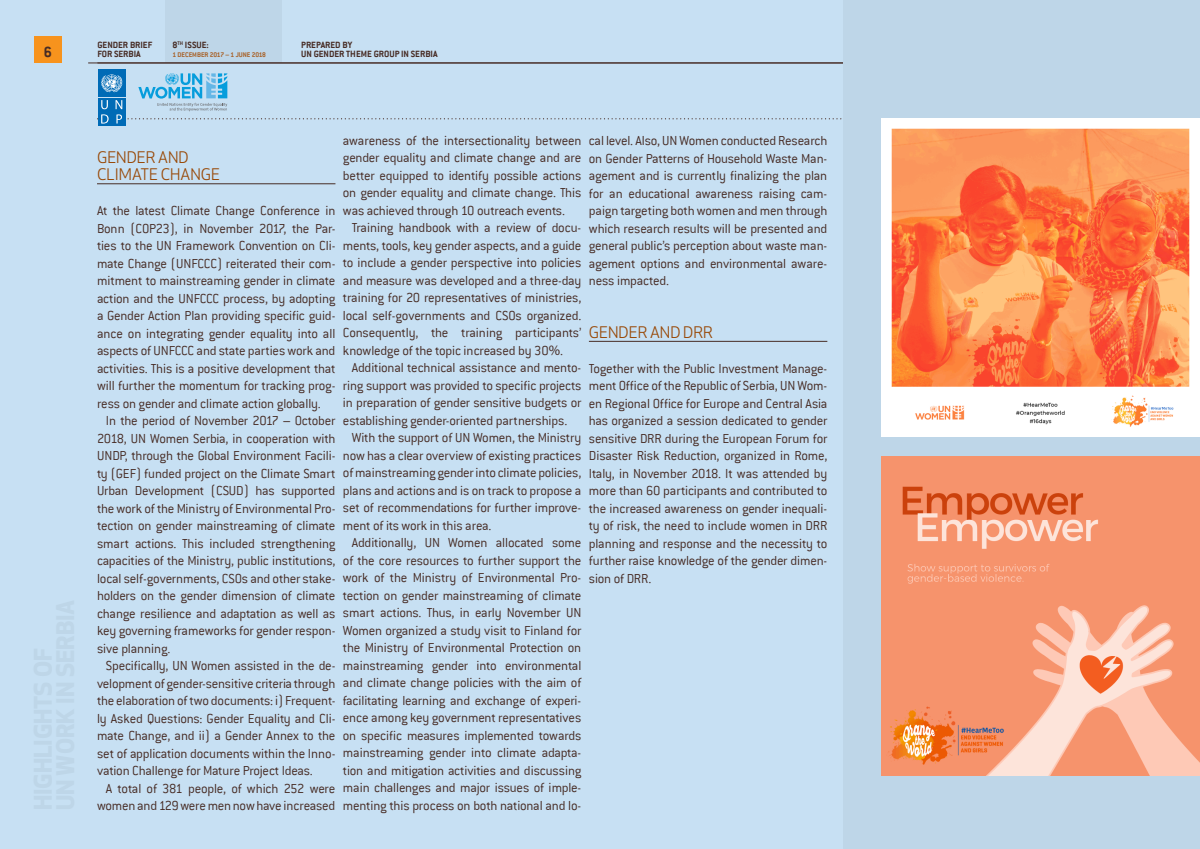
<style>
.page{position:relative;width:1200px;height:849px;background:#fff}
.page>*{position:absolute;margin:0;border:0;box-sizing:border-box;transform-origin:0 0}
.t1{font:16.25px "Conduit ITCCE Bold";color:#472c25}
.t2{font:15.62px/17.5px "Apex New";color:#984806}
.t3{font:14.38px/17.5px "Conduit ITCCE Light";letter-spacing:-.015em;color:#472c25;text-align:justify}
.t4{font:10px/8.8px "Conduit ITCCE Bold";color:#472c25}
.t5{font:7.5px "Conduit ITCCE Bold";letter-spacing:-.005em;color:#a8632b}
.s1{font-family:"Myriad Pro"}
</style>
<div class="page">
<div style="left:0;top:0;width:1199px;height:849px;background:#c7e0f3"></div>
<div style="left:34px;top:36px;width:28px;height:27px;background:#f7931d"></div>
<div style="left:166px;top:0;width:116px;height:63px;background:#bed6e8"></div>
<hr style="left:97px;top:184px;width:238px;height:1px;background:#472c25">
<hr style="left:589px;top:341px;width:238px;height:1px;background:#472c25">
<div style="left:112px;top:112px;width:14px;height:14px;background:#006bb6"></div>
<div style="left:98px;top:112px;width:13px;height:14px;background:#006bb6"></div>
<div style="left:98px;top:69px;width:28px;height:28px;background:#006bb6"></div>
<svg style="left:98px;top:73px;width:746px;height:51px"></svg>
<hr style="left:88px;top:63px;width:1090px;height:1px;background:#472c25">
<div style="left:844px;top:0;width:356px;height:849px;background:#bed6e8"></div>
<img style="left:881px;top:118px;width:319px;height:319px">
<img style="left:881px;top:457px;width:319px;height:318px">
<p class="t1" style="left:44px;top:42px;width:10px">6</p>
<p class="t4" style="left:97px;top:40px;width:56px">GENDER BRIEF<br>FOR SERBIA</p>
<p class="t4" style="left:172px;top:40px;width:38px">8<sup>TH</sup> ISSUE:</p>
<p class="t5" style="left:172px;top:50px;width:95px">1 DECEMBER 2017 – 1 JUNE 2018</p>
<p class="t4" style="left:301px;top:40px;width:138px">PREPARED BY<br>UN GENDER THEME GROUP IN SERBIA</p>
<p class="t3" style="left:343px;top:132px;width:240px">awareness of the intersectionality between gender equality and climate change and are better equipped to identify possible actions on gender equality and climate change. This was achieved through 10 outreach events.</p>
<p class="t3" style="left:343px;top:219px;width:240px;text-indent:9px">Training handbook with a review of docu&shy;ments, tools, key gender aspects, and a guide to include a gender perspective into policies and measure was developed and a three-day training for 20 representatives of ministries, local self-governments and CSOs organized.<br>Consequently, the training participants’ knowledge of the topic increased by 30<span class="s1">%</span>.</p>
<p class="t3" style="left:352px;top:359px;width:231px">Additional technical assistance and mento-</p>
<p class="t3" style="left:343px;top:377px;width:240px">ring support was provided to specific projects</p>
<p class="t3" style="left:343px;top:394px;width:240px">in preparation of gender sensitive budgets or</p>
<p class="t3" style="left:343px;top:412px;width:226px">establishing gender-oriented partnerships.</p>
<p class="t3" style="left:352px;top:429px;width:231px">With the support of UN Women, the Ministry</p>
<p class="t3" style="left:343px;top:446px;width:240px">now has a clear overview of existing practices</p>
<p class="t3" style="left:343px;top:464px;width:240px">of mainstreaming gender into climate policies,</p>
<p class="t3" style="left:343px;top:481px;width:240px">plans and actions and is on track to propose a</p>
<p class="t3" style="left:343px;top:499px;width:240px">set of recommendations for further improve-</p>
<p class="t3" style="left:343px;top:516px;width:150px">ment of its work in this area.</p>
<p class="t3" style="left:352px;top:534px;width:231px">Additionally, UN Women allocated some</p>
<p class="t3" style="left:343px;top:551px;width:240px">of the core resources to further support the</p>
<p class="t3" style="left:343px;top:569px;width:240px">work of the Ministry of Environmental Pro-</p>
<p class="t3" style="left:343px;top:586px;width:240px">tection on gender mainstreaming of climate</p>
<p class="t3" style="left:343px;top:604px;width:240px">smart actions. Thus, in early November UN</p>
<p class="t3" style="left:343px;top:621px;width:240px">Women organized a study visit to Finland for</p>
<p class="t3" style="left:343px;top:639px;width:240px">the Ministry of Environmental Protection on</p>
<p class="t3" style="left:343px;top:656px;width:240px">mainstreaming gender into environmental</p>
<p class="t3" style="left:343px;top:674px;width:240px">and climate change policies with the aim of</p>
<p class="t3" style="left:343px;top:691px;width:240px">facilitating learning and exchange of experi-</p>
<p class="t3" style="left:343px;top:709px;width:240px">ence among key government representatives</p>
<p class="t3" style="left:343px;top:726px;width:240px">on specific measures implemented towards</p>
<p class="t3" style="left:343px;top:744px;width:240px">mainstreaming gender into climate adapta-</p>
<p class="t3" style="left:343px;top:761px;width:240px">tion and mitigation activities and discussing</p>
<p class="t3" style="left:343px;top:779px;width:240px">main challenges and major issues of imple-</p>
<p class="t3" style="left:343px;top:796px;width:240px">menting this process on both national and lo-</p>
<p class="t3" style="left:589px;top:132px;width:240px">cal level. Also, UN Women conducted Research on Gender Patterns of Household Waste Man&shy;agement and is currently finalizing the plan for an educational awareness raising cam&shy;paign targeting both women and men through which research results will be presented and general public’s perception about waste man&shy;agement options and environmental aware&shy;ness impacted.</p>
<p class="t2" style="left:589px;top:323px;width:126px">GENDER AND DRR</p>
<p class="t3" style="left:589px;top:359px;width:240px">Together with the Public Investment Manage&shy;ment Office of the Republic of Serbia, UN Wom&shy;en Regional Office for Europe and Central Asia has organized a session dedicated to gender sensitive DRR during the European Forum for Disaster Risk Reduction, organized in Rome, Italy, in November 2018. It was attended by more than 60 participants and contributed to the increased awareness on gender inequali&shy;ty of risk, the need to include women in DRR planning and response and the necessity to further raise knowledge of the gender dimen&shy;sion of DRR.</p>
<p class="t2" style="left:97px;top:148px;width:125px">GENDER AND<br>CLIMATE CHANGE</p>
<p class="t3" style="left:97px;top:202px;width:240px">At the latest Climate Change Conference in Bonn (COP23), in November 2017, the Par&shy;ties to the UN Framework Convention on Cli&shy;mate Change (UNFCCC) reiterated their com&shy;mitment to mainstreaming gender in climate action and the UNFCCC process, by adopting a Gender Action Plan providing specific guid&shy;ance on integrating gender equality into all aspects of UNFCCC and state parties work and activities. This is a positive development that will further the momentum for tracking prog&shy;ress on gender and climate action globally.</p>
<p class="t3" style="left:97px;top:412px;width:240px;text-indent:9px">In the period of November 2017 – October 2018, UN Women Serbia, in cooperation with UNDP, through the Global Environment Facili&shy;ty (GEF) funded project on the Climate Smart Urban Development (CSUD) has supported the work of the Ministry of Environmental Pro&shy;tection on gender mainstreaming of climate smart actions. This included strengthening capacities of the Ministry, public institutions, local self-governments, CSOs and other stake&shy;holders on the gender dimension of climate change resilience and adaptation as well as key governing frameworks for gender respon&shy;sive planning.</p>
<p class="t3" style="left:97px;top:657px;width:240px;text-indent:9px">Specifically, UN Women assisted in the de&shy;velopment of gender-sensitive criteria through the elaboration of two documents: i) Frequent&shy;ly Asked Questions: Gender Equality and Cli&shy;mate Change, and ii) a Gender Annex to the set of application documents within the Inno&shy;vation Challenge for Mature Project Ideas.</p>
<p class="t3" style="left:97px;top:779px;width:240px;text-align:right">A total of 381 people, of which 252 were women and 129 were men now have increased</p>
</div>
